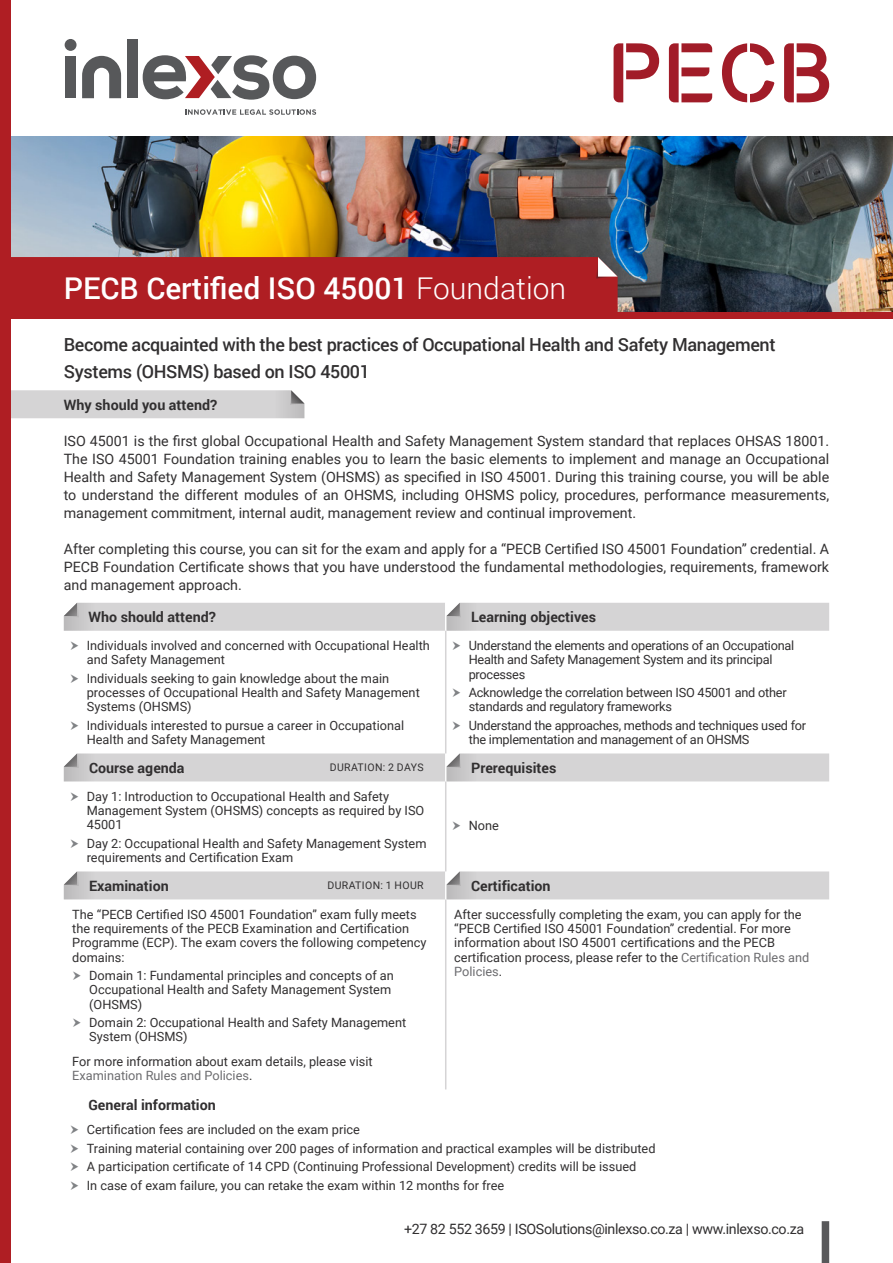
<style>
.page{position:relative;width:893px;height:1263px;background:#fff}
.page>*{position:absolute;margin:0;border:0;box-sizing:border-box;transform-origin:0 0}
.t1{font:500 30px "Roboto";color:#fff}
.t2{font:500 18px/27px "Roboto";letter-spacing:-.02em;color:#312f30}
.Bullet_Points{font:14.25px/18px "Roboto";color:#312f30;text-align:justify}
.t3{font:700 14.25px "Roboto";color:#312f30}
.Bullet_Points-2{font:14.25px "Roboto";letter-spacing:-.025em;color:#312f30}
.Bullet{font:12.75px/14.2px "Roboto";color:#312f30}
.Bullet-2{font:12.75px/14.2px "Roboto";letter-spacing:-.02em;color:#312f30}
.t4{font:10.5px "Roboto";letter-spacing:.035em;color:#312f30}
.s1{font-weight:300}
.s2{color:#6c6c6f}
</style>
<div class="page">
<img style="left:11px;top:136px;width:882px;height:176px">
<svg style="left:11px;top:390px;width:293px;height:28px;background:#d3d2d3"></svg>
<hr style="left:445px;top:631px;width:1px;height:122px;background:#d5d4d5">
<hr style="left:445px;top:899px;width:1px;height:190px;background:#d5d4d5">
<hr style="left:445px;top:781px;width:1px;height:90px;background:#d5d4d5">
<svg style="left:64px;top:603px;width:765px;height:28px;background:#d4d3d4"></svg>
<svg style="left:64px;top:753px;width:765px;height:28px;background:#d4d3d4"></svg>
<svg style="left:64px;top:871px;width:765px;height:28px;background:#d4d3d4"></svg>
<div style="left:0;top:0;width:11px;height:1263px;background:#af1e23"></div>
<div style="left:11px;top:257px;width:607px;height:55px;background:#af1e23"></div>
<div style="left:0;top:312px;width:893px;height:7px;background:#af1e23"></div>
<svg style="left:614px;top:43px;width:45px;height:59px"></svg>
<svg style="left:669px;top:43px;width:43px;height:59px"></svg>
<svg style="left:722px;top:43px;width:52px;height:59px"></svg>
<svg style="left:784px;top:43px;width:45px;height:59px"></svg>
<svg style="left:185px;top:109px;width:131px;height:6px"></svg>
<div style="left:65px;top:56px;width:11px;height:42px;background:#57585a"></div>
<div style="left:127px;top:39px;width:10px;height:59px;background:#57585a"></div>
<svg style="left:143px;top:55px;width:173px;height:45px"></svg>
<svg style="left:82px;top:56px;width:39px;height:42px"></svg>
<div style="left:65px;top:39px;width:12px;height:12px;background:#57585a;border-radius:50%"></div>
<div style="left:822px;top:1221px;width:7px;height:42px;background:#58585a"></div>
<p class="t1" style="left:64px;top:267px;width:504px">PECB Certified ISO 45001 <span class="s1">Foundation</span></p>
<p class="t2" style="left:64px;top:330px;width:713px">Become acquainted with the best practices of Occupational Health and Safety Management<br>Systems (OHSMS) based on ISO 45001</p>
<p class="t3" style="left:64px;top:395px;width:155px">Why should you attend?</p>
<p class="Bullet_Points" style="left:64px;top:431px;width:767px">ISO 45001 is the first global Occupational Health and Safety Management System standard that replaces OHSAS 18001.<br>The ISO 45001 Foundation training enables you to learn the basic elements to implement and manage an Occupational Health and Safety Management System (OHSMS) as specified in ISO 45001. During this training course, you will be able to understand the different modules of an OHSMS, including OHSMS policy, procedures, performance measurements, management commitment, internal audit, management review and continual improvement.</p>
<p class="Bullet_Points" style="left:64px;top:539px;width:767px">After completing this course, you can sit for the exam and apply for a “PECB Certified ISO 45001 Foundation” credential. A PECB Foundation Certificate shows that you have understood the fundamental methodologies, requirements, framework and management approach.</p>
<p class="t3" style="left:88px;top:607px;width:129px">Who should attend?</p>
<p class="t3" style="left:471px;top:607px;width:127px">Learning objectives</p>
<p class="Bullet" style="left:87px;top:638px;width:345px">Individuals involved and concerned with Occupational Health and Safety Management</p>
<p class="Bullet" style="left:87px;top:671px;width:335px">Individuals seeking to gain knowledge about the main processes of Occupational Health and Safety Management<br>Systems (OHSMS)</p>
<p class="Bullet" style="left:87px;top:718px;width:319px">Individuals interested to pursue a career in Occupational<br>Health and Safety Management</p>
<p class="Bullet-2" style="left:469px;top:638px;width:327px">Understand the elements and operations of an Occupational<br>Health and Safety Management System and its principal processes</p>
<p class="Bullet-2" style="left:469px;top:685px;width:319px">Acknowledge the correlation between ISO 45001 and other standards and regulatory frameworks</p>
<p class="Bullet-2" style="left:469px;top:718px;width:339px">Understand the approaches, methods and techniques used for the implementation and management of an OHSMS</p>
<p class="t3" style="left:89px;top:758px;width:97px">Course agenda</p>
<p class="t4" style="left:330px;top:760px;width:95px">DURATION: 2 DAYS</p>
<p class="t3" style="left:471px;top:758px;width:87px">Prerequisites</p>
<p class="Bullet" style="left:87px;top:789px;width:339px">Day 1: Introduction to Occupational Health and Safety<br>Management System (OHSMS) concepts as required by ISO<br>45001</p>
<p class="Bullet" style="left:87px;top:836px;width:341px">Day 2: Occupational Health and Safety Management System requirements and Certification Exam</p>
<p class="Bullet" style="left:469px;top:818px;width:32px">None</p>
<p class="t3" style="left:89px;top:876px;width:81px">Examination</p>
<p class="t4" style="left:327px;top:878px;width:98px">DURATION: 1 HOUR</p>
<p class="t3" style="left:471px;top:876px;width:81px">Certification</p>
<p class="Bullet" style="left:72px;top:907px;width:356px">The “PECB Certified ISO 45001 Foundation” exam fully meets the requirements of the PECB Examination and Certification Programme (ECP). The exam covers the following competency domains:</p>
<p class="Bullet" style="left:89px;top:968px;width:306px">Domain 1: Fundamental principles and concepts of an<br>Occupational Health and Safety Management System (OHSMS)</p>
<p class="Bullet" style="left:89px;top:1015px;width:318px">Domain 2: Occupational Health and Safety Management<br>System (OHSMS)</p>
<p class="Bullet" style="left:72px;top:1054px;width:302px">For more information about exam details, please visit<br><span class="s2">Examination Rules and Policies</span>.</p>
<p class="t3" style="left:88px;top:1094px;width:129px">General information</p>
<p class="Bullet" style="left:454px;top:907px;width:356px">After successfully completing the exam, you can apply for the “PECB Certified ISO 45001 Foundation” credential. For more information about ISO 45001 certifications and the PECB certification process, please refer to the <span class="s2">Certification Rules and Policies</span>.</p>
<p class="Bullet" style="left:87px;top:1122px;width:275px">Certification fees are included on the exam price</p>
<p class="Bullet" style="left:87px;top:1141px;width:570px">Training material containing over 200 pages of information and practical examples will be distributed</p>
<p class="Bullet" style="left:87px;top:1159px;width:551px">A participation certificate of 14 CPD (Continuing Professional Development) credits will be issued</p>
<p class="Bullet" style="left:87px;top:1178px;width:419px">In case of exam failure, you can retake the exam within 12 months for free</p>
<p class="Bullet_Points-2" style="left:404px;top:1219px;width:402px">+27 82 552 3659 | ISOSolutions@inlexso.co.za | www.inlexso.co.za</p>
</div>
